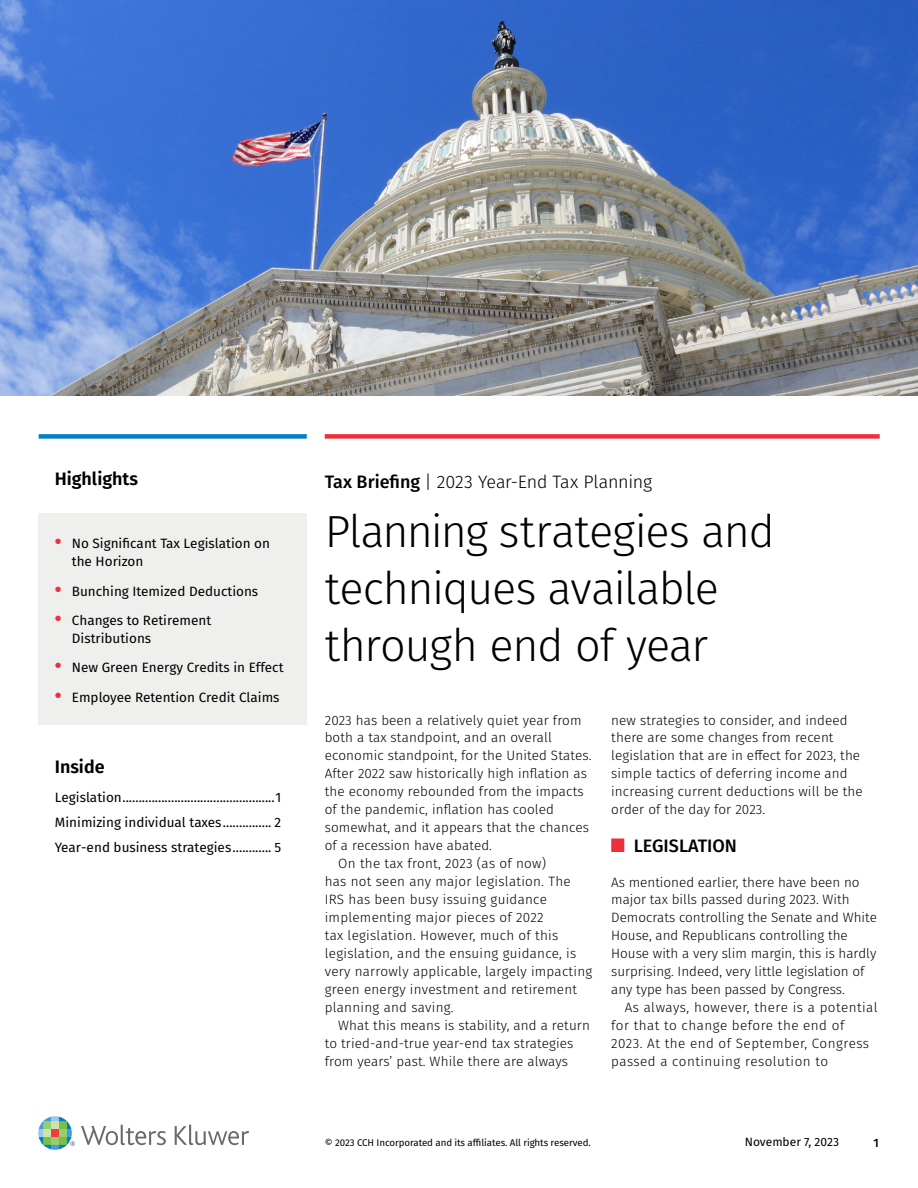
<style>
.page{position:relative;width:918px;height:1188px;background:#fff}
.page>*{position:absolute;margin:0;border:0;box-sizing:border-box;transform-origin:0 0}
.t1{font:300 45px/57px "Fira Sans";letter-spacing:-.025em;color:#000}
.t2{font:300 18px "Fira Sans";letter-spacing:-.01em;color:#000}
.t3{font:600 18px "Fira Sans";color:#000}
.t4{font:500 18px "Fira Sans";color:#000}
.t5{font:300 13.5px/18px "Fira Sans";letter-spacing:.01em;color:#000}
.t6{font:13.5px/24.8px "Fira Sans";color:#000}
.t7{font:300 13.5px/18px "Fira Sans";letter-spacing:.035em;color:#000}
.t8{font:12px "Fira Sans";color:#000}
.t9{font:500 12px "Fira Sans";color:#000}
.t10{font:9.75px "Fira Sans";letter-spacing:-.01em;color:#000}
.s1{font-weight:500}
.s2{font-weight:700;font-size:19.5px;color:#ee303c}
</style>
<div class="page">
<div style="left:39px;top:434px;width:268px;height:5px;background:#0081c6"></div>
<div style="left:325px;top:434px;width:555px;height:5px;background:#ee303c"></div>
<div style="left:611px;top:838px;width:13px;height:14px;background:#ee303c"></div>
<div style="left:38px;top:514px;width:269px;height:211px;background:#efefee"></div>
<svg style="left:81px;top:1125px;width:85px;height:20px"></svg>
<svg style="left:175px;top:1125px;width:74px;height:20px"></svg>
<svg style="left:38px;top:1116px;width:37px;height:34px"></svg>
<img style="left:0;top:0;width:918px;height:396px">
<h2 class="t3" style="left:55px;top:464px;width:85px">Highlights</h2>
<h2 class="t2" style="left:325px;top:469px;width:329px"><span class="s1">Tax Briefing</span> | 2023 Year-End Tax Planning</h2>
<h1 class="t1" style="left:325px;top:503px;width:452px">Planning strategies and techniques available through end of year</h1>
<p class="t6" style="left:72px;top:534px;width:200px;line-height:18px;text-indent:-17px"><span class="s2">•</span> No Significant Tax Legislation on the Horizon</p>
<p class="t6" style="left:55px;top:578px;width:205px"><span class="s2">•</span> Bunching Itemized Deductions</p>
<p class="t6" style="left:72px;top:611px;width:141px;line-height:18px;text-indent:-17px"><span class="s2">•</span> Changes to Retirement<br>Distributions</p>
<p class="t6" style="left:55px;top:655px;width:230px"><span class="s2">•</span> New Green Energy Credits in Effect</p>
<p class="t6" style="left:55px;top:684px;width:226px"><span class="s2">•</span> Employee Retention Credit Claims</p>
<h2 class="t3" style="left:55px;top:752px;width:51px">Inside</h2>
<p class="t6" style="left:55px;top:785px;width:228px;text-align:justify">Legislation...............................................1<br>Minimizing individual taxes............... 2<br>Year-end business strategies............ 5</p>
<p class="t5" style="left:325px;top:711px;width:258px">2023 has been a relatively quiet year from</p>
<p class="t5" style="left:325px;top:729px;width:229px">both a tax standpoint, and an overall</p>
<p class="t5" style="left:325px;top:747px;width:268px">economic standpoint, for the United States.</p>
<p class="t5" style="left:325px;top:765px;width:264px">After 2022 saw historically high inflation as</p>
<p class="t5" style="left:325px;top:783px;width:260px">the economy rebounded from the impacts</p>
<p class="t5" style="left:325px;top:801px;width:231px">of the pandemic, inflation has cooled</p>
<p class="t5" style="left:325px;top:819px;width:266px">somewhat, and it appears that the chances</p>
<p class="t5" style="left:325px;top:837px;width:169px">of a recession have abated.</p>
<p class="t5" style="left:338px;top:855px;width:210px">On the tax front, 2023 (as of now)</p>
<p class="t5" style="left:325px;top:873px;width:247px">has not seen any major legislation. The</p>
<p class="t5" style="left:325px;top:891px;width:224px">IRS has been busy issuing guidance</p>
<p class="t5" style="left:325px;top:909px;width:220px">implementing major pieces of 2022</p>
<p class="t5" style="left:325px;top:927px;width:235px">tax legislation. However, much of this</p>
<p class="t5" style="left:325px;top:945px;width:253px">legislation, and the ensuing guidance, is</p>
<p class="t5" style="left:325px;top:963px;width:269px">very narrowly applicable, largely impacting</p>
<p class="t5" style="left:325px;top:981px;width:254px">green energy investment and retirement</p>
<p class="t5" style="left:325px;top:999px;width:130px">planning and saving.</p>
<p class="t5" style="left:338px;top:1017px;width:253px">What this means is stability, and a return</p>
<p class="t5" style="left:325px;top:1035px;width:250px">to tried-and-true year-end tax strategies</p>
<p class="t5" style="left:325px;top:1053px;width:245px">from years’ past. While there are always</p>
<p class="t5" style="left:611px;top:711px;width:253px">new strategies to consider, and indeed there are some changes from recent legislation that are in effect for 2023, the simple tactics of deferring income and increasing current deductions will be the order of the day for 2023.</p>
<h2 class="t4" style="left:634px;top:831px;width:105px">LEGISLATION</h2>
<p class="t5" style="left:611px;top:873px;width:267px">As mentioned earlier, there have been no major tax bills passed during 2023. With Democrats controlling the Senate and White House, and Republicans controlling the House with a very slim margin, this is hardly surprising. Indeed, very little legislation of any type has been passed by Congress.</p>
<p class="t7" style="left:611px;top:999px;width:268px;text-indent:14px">As always, however, there is a potential for that to change before the end of 2023. At the end of September, Congress passed a continuing resolution to</p>
<p class="t10" style="left:325px;top:1136px;width:268px">© 2023 CCH Incorporated and its affiliates. All rights reserved.</p>
<p class="t8" style="left:745px;top:1133px;width:96px">November 7, 2023</p>
<p class="t9" style="left:873px;top:1133px;width:7px">1</p>
</div>
